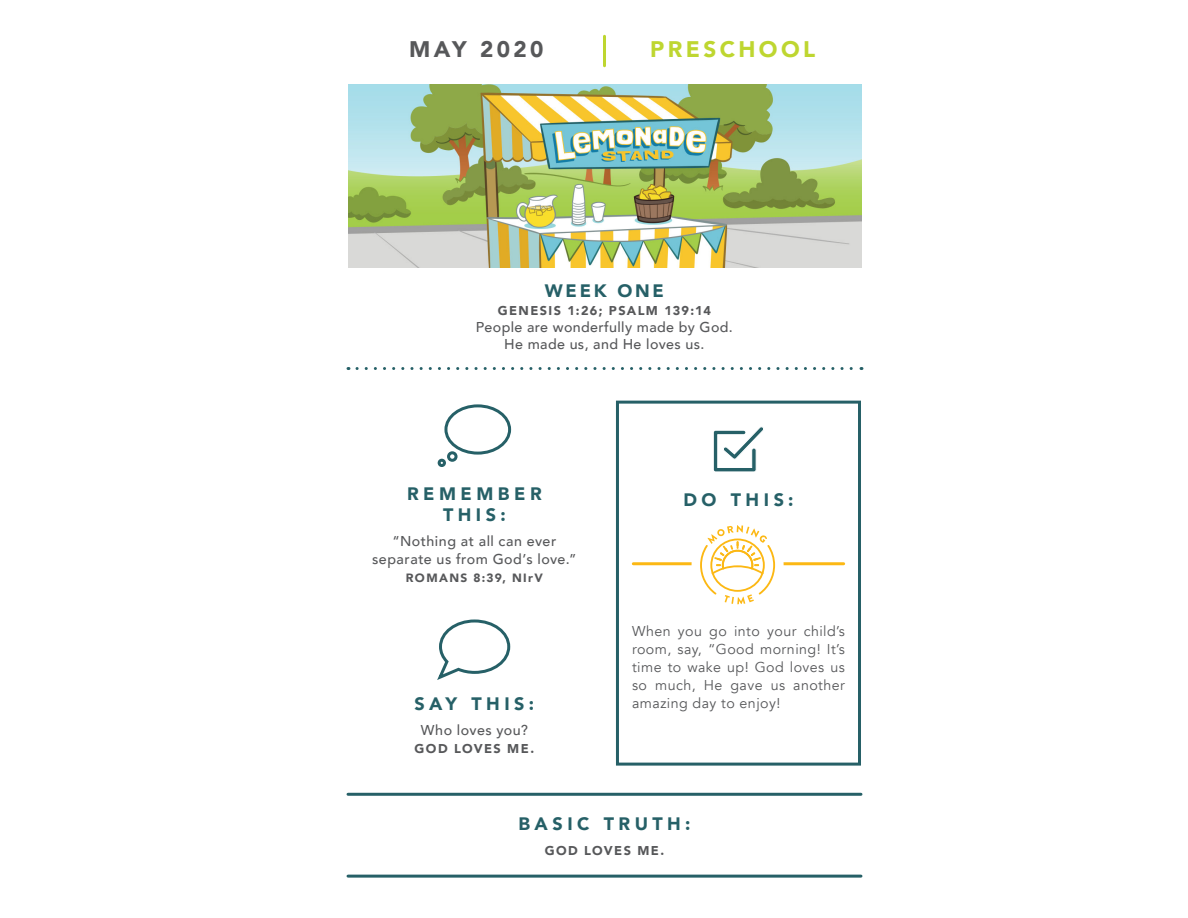
<style>
.page{position:relative;width:1188px;height:918px;background:#fff}
.page>*{position:absolute;margin:0;border:0;box-sizing:border-box;transform-origin:0 0}
.t1{font:900 22.5px "Avenir";letter-spacing:.15em;color:#bed630}
.t2{font:900 22.5px "Avenir";letter-spacing:.15em;color:#57585a}
.t3{font:900 18px "Avenir";letter-spacing:.25em;color:#266067}
.t4{font:14.25px/18px "Avenir";letter-spacing:.03em;color:#57585a;text-align:justify}
.t5{font:500 14.25px/17.2px "Avenir";letter-spacing:.025em;color:#57585a;text-align:center}
.t6{font:900 12.75px "Avenir";letter-spacing:.11em;color:#57585a}
.t7{font:900 12px "Avenir";letter-spacing:.115em;color:#57585a}
</style>
<div class="page">
<svg style="left:357px;top:367px;width:505px;height:3px"></svg>
<svg style="left:713px;top:426px;width:50px;height:46px"></svg>
<hr style="left:633px;top:562px;width:211px;height:3px;background:#fcb814">
<div style="left:692px;top:519px;width:92px;height:92px;background:#fff;border-radius:50%"></div>
<svg style="left:700px;top:525px;width:75px;height:79px"></svg>
<div style="left:616px;top:401px;width:245px;height:365px;border:3px solid #266067"></div>
<div style="left:444px;top:404px;width:67px;height:51px;border:3px solid #266067;border-radius:50%"></div>
<div style="left:447px;top:451px;width:11px;height:11px;border:3px solid #266067;border-radius:50%"></div>
<div style="left:438px;top:459px;width:8px;height:8px;border:3px solid #266067;border-radius:50%"></div>
<svg style="left:437px;top:619px;width:74px;height:61px"></svg>
<hr style="left:348px;top:875px;width:513px;height:3px;background:#266067">
<hr style="left:348px;top:793px;width:513px;height:3px;background:#266067">
<hr style="left:603px;top:36px;width:3px;height:30px;background:#bed630">
<img style="left:348px;top:84px;width:513px;height:184px">
<h1 class="t2" style="left:409px;top:30px;width:136px">MAY 2020</h1>
<h1 class="t1" style="left:650px;top:30px;width:166px">PRESCHOOL</h1>
<p class="t3" style="left:545px;top:276px;width:120px">WEEK ONE</p>
<p class="t6" style="left:498px;top:299px;width:215px">GENESIS 1:26; PSALM 139:14</p>
<p class="t5" style="left:476px;top:318px;width:259px">People are wonderfully made by God.<br>He made us, and He loves us.</p>
<p class="t3" style="left:407px;top:478px;width:136px">REMEMBER</p>
<p class="t3" style="left:683px;top:484px;width:112px">DO THIS:</p>
<p class="t3" style="left:443px;top:499px;width:64px">THIS:</p>
<p class="t5" style="left:372px;top:531px;width:206px;line-height:18px">“Nothing at all can ever separate us from God’s love.”</p>
<p class="t7" style="left:406px;top:567px;width:139px">ROMANS 8:39, NIrV</p>
<p class="t3" style="left:415px;top:689px;width:121px">SAY THIS:</p>
<p class="t5" style="left:421px;top:721px;width:108px">Who loves you?</p>
<p class="t6" style="left:415px;top:738px;width:121px">GOD LOVES ME.</p>
<p class="t4" style="left:632px;top:622px;width:214px">When you go into your child’s room, say, “Good morning! It’s time to wake up! God loves us so much, He gave us another amazing day to enjoy!</p>
<p class="t3" style="left:518px;top:809px;width:174px">BASIC TRUTH:</p>
<p class="t6" style="left:545px;top:840px;width:121px">GOD LOVES ME.</p>
</div>
